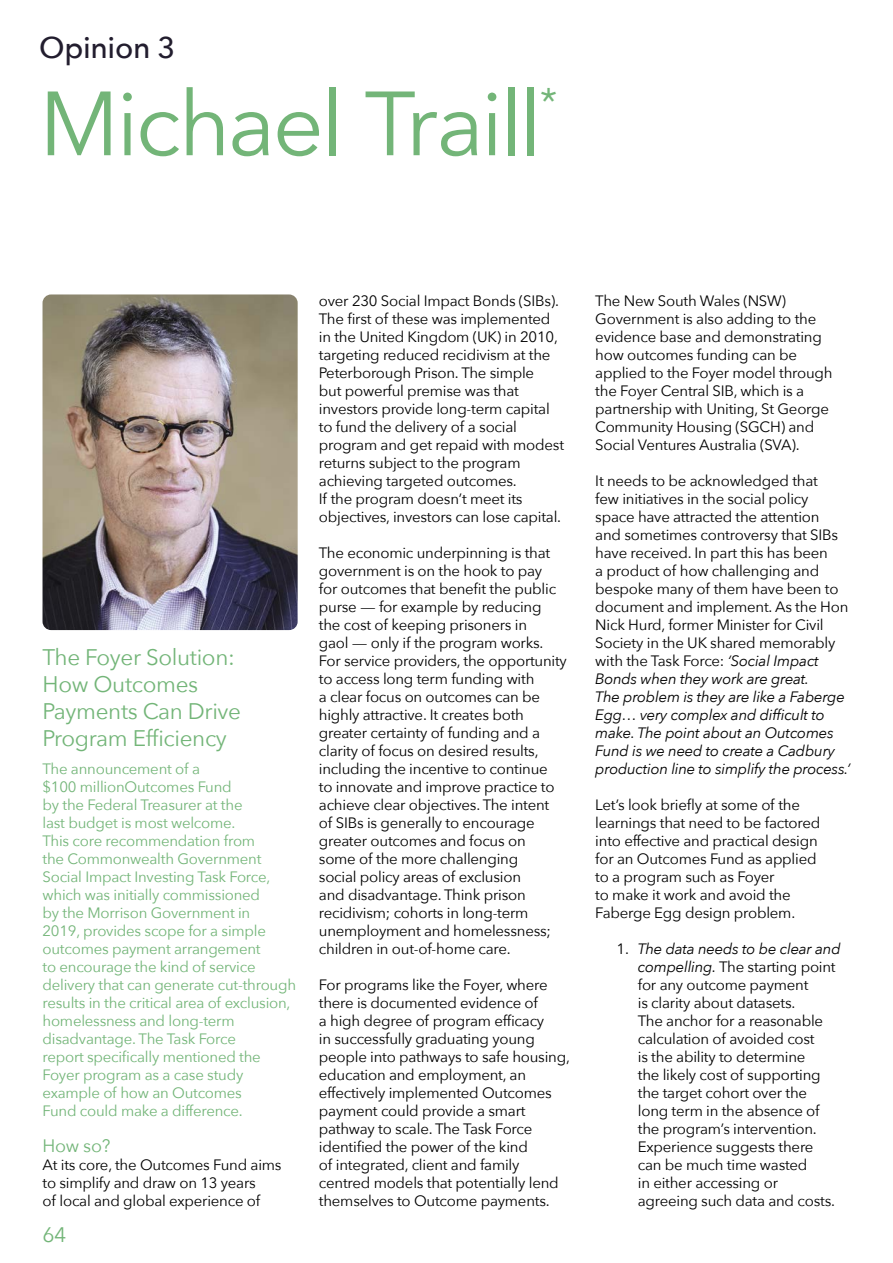
<style>
.page{position:relative;width:893px;height:1263px;background:#fff}
.page>*{position:absolute;margin:0;border:0;box-sizing:border-box;transform-origin:0 0}
.t1{font:90px "Avenir Next";letter-spacing:-.035em;color:#73b578}
.t2{font:38.55px "Avenir Next";color:#73b578}
.t3{font:500 30px "Avenir Next";letter-spacing:-.015em;color:#221d2e}
.t4{font:22.5px/27px "Avenir Next";letter-spacing:-.015em;color:#73b578}
.t5{font:21px "Avenir Next";color:#73b578}
.t6{font:18px "Avenir Next";color:#73b578}
.t7{font:15px/18px "Avenir Next";letter-spacing:-.015em;color:#000}
.t8{font:15px/18px "Avenir Next";letter-spacing:-.015em;color:#73b578}
.s1{font-style:italic}
</style>
<div class="page">
<img style="left:43px;top:294px;width:255px;height:336px">
<h3 class="t3" style="left:39px;top:22px;width:138px">Opinion 3</h3>
<h1 class="t1" style="left:39px;top:48px;width:504px">Michael Traill</h1>
<h2 class="t2" style="left:540px;top:69px;width:19px">*</h2>
<h3 class="t4" style="left:43px;top:643px;width:200px">The Foyer Solution:<br>How Outcomes<br>Payments Can Drive<br>Program Efficiency</h3>
<p class="t8" style="left:43px;top:759px;width:255px">The announcement of a<br>$100 millionOutcomes Fund<br>by the Federal Treasurer at the<br>last budget is most welcome.<br>This core recommendation from<br>the Commonwealth Government<br>Social Impact Investing Task Force, which was initially commissioned<br>by the Morrison Government in<br>2019, provides scope for a simple outcomes payment arrangement<br>to encourage the kind of service delivery that can generate cut-through results in the critical area of exclusion, homelessness and long‑term disadvantage. The Task Force<br>report specifically mentioned the<br>Foyer program as a case study example of how an Outcomes<br>Fund could make a difference.</p>
<p class="t6" style="left:43px;top:1131px;width:69px">How so?</p>
<p class="t7" style="left:43px;top:1155px;width:240px">At its core, the Outcomes Fund aims to simplify and draw on 13 years<br>of local and global experience of</p>
<h3 class="t5" style="left:43px;top:1217px;width:25px">64</h3>
<p class="t7" style="left:319px;top:291px;width:247px">over 230 Social Impact Bonds (SIBs).<br>The first of these was implemented in the United Kingdom (UK) in 2010, targeting reduced recidivism at the Peterborough Prison. The simple<br>but powerful premise was that investors provide long‑term capital to fund the delivery of a social program and get repaid with modest returns subject to the program achieving targeted outcomes.<br>If the program doesn’t meet its objectives, investors can lose capital.</p>
<p class="t7" style="left:319px;top:543px;width:249px">The economic underpinning is that government is on the hook to pay<br>for outcomes that benefit the public purse —for example by reducing the cost of keeping prisoners in<br>gaol —only if the program works.<br>For service providers, the opportunity to access long term funding with<br>a clear focus on outcomes can be highly attractive. It creates both greater certainty of funding and a clarity of focus on desired results, including the incentive to continue<br>to innovate and improve practice to achieve clear objectives. The intent<br>of SIBs is generally to encourage greater outcomes and focus on<br>some of the more challenging<br>social policy areas of exclusion<br>and disadvantage. Think prison recidivism; cohorts in long‑term unemployment and homelessness; children in out‑of‑home care.</p>
<p class="t7" style="left:319px;top:975px;width:252px">For programs like the Foyer, where there is documented evidence of<br>a high degree of program efficacy<br>in successfully graduating young people into pathways to safe housing, education and employment, an effectively implemented Outcomes payment could provide a smart pathway to scale. The Task Force identified the power of the kind<br>of integrated, client and family centred models that potentially lend themselves to Outcome payments.</p>
<p class="t7" style="left:595px;top:291px;width:239px">The New South Wales (NSW)<br>Government is also adding to the evidence base and demonstrating how outcomes funding can be applied to the Foyer model through the Foyer Central SIB, which is a partnership with Uniting, St George<br>Community Housing (SGCH) and<br>Social Ventures Australia (SVA).</p>
<p class="t7" style="left:595px;top:471px;width:257px">It needs to be acknowledged that<br>few initiatives in the social policy space have attracted the attention<br>and sometimes controversy that SIBs have received. In part this has been<br>a product of how challenging and bespoke many of them have been to document and implement. As the Hon Nick Hurd, former Minister for Civil Society in the UK shared memorably with the Task Force: <span class="s1">‘Social Impact Bonds when they work are great.<br>The problem is they are like a Faberge Egg… very complex and difficult to make. The point about an Outcomes Fund is we need to create a Cadbury production line to simplify the process.’</span></p>
<p class="t7" style="left:595px;top:795px;width:227px">Let’s look briefly at some of the learnings that need to be factored into effective and practical design for an Outcomes Fund as applied to a program such as Foyer<br>to make it work and avoid the<br>Faberge Egg design problem.</p>
<p class="t7" style="left:638px;top:939px;width:204px;text-indent:-21px">1. <span class="s1">The data needs to be clear and compelling.</span> The starting point for any outcome payment<br>is clarity about datasets.<br>The anchor for a reasonable calculation of avoided cost<br>is the ability to determine<br>the likely cost of supporting the target cohort over the long term in the absence of the program’s intervention.<br>Experience suggests there can be much time wasted<br>in either accessing or agreeing such data and costs.</p>
</div>
